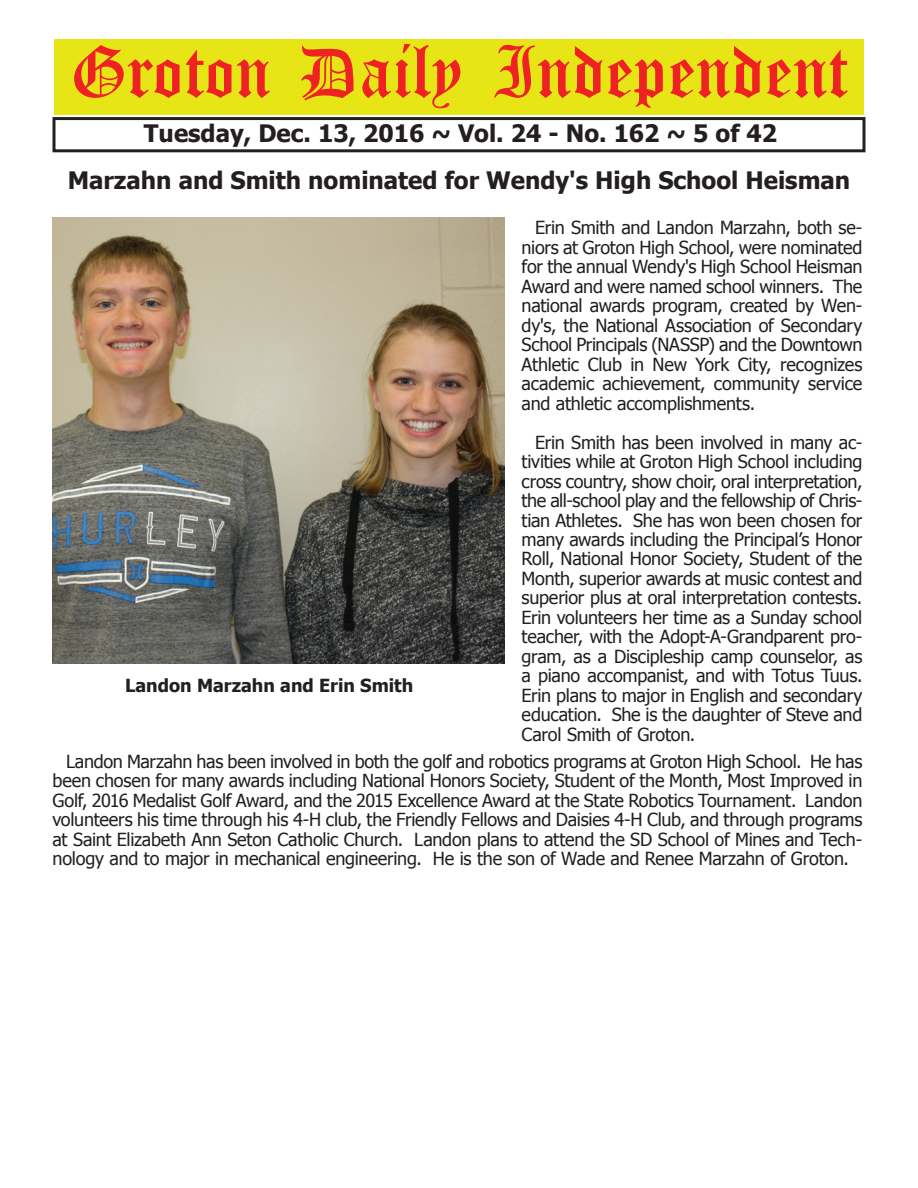
<style>
.page{position:relative;width:918px;height:1188px;background:#fff}
.page>*{position:absolute;margin:0;border:0;box-sizing:border-box;transform-origin:0 0}
.t1{font:54px "Old English Five";color:#ee2123}
.t2{font:700 24px/47px "Tahoma";color:#231f20;text-align:center}
.t3{font:18px/19.5px "Tahoma";letter-spacing:-.015em;color:#231f20;text-align:justify}
.t4{font:700 18px "Tahoma";color:#231f20}
</style>
<div class="page">
<div style="left:52px;top:117px;width:814px;height:35px;border:3px solid #231f20"></div>
<div style="left:54px;top:40px;width:810px;height:75px;background:#e7e515"></div>
<img style="left:52px;top:218px;width:452px;height:446px">
<h1 class="t1" style="left:70px;top:47px;width:779px">Groton Daily Independent</h1>
<h2 class="t2" style="left:68px;top:108px;width:784px">Tuesday, Dec. 13, 2016 ~ Vol. 24 - No. 162 ~ 5 of 42<br>Marzahn and Smith nominated for Wendy's High School Heisman</h2>
<p class="t3" style="left:522px;top:217px;width:342px;text-indent:14px">Erin Smith and Landon Marzahn, both se&shy;niors at Groton High School, were nominated for the annual Wendy's High School Heisman Award and were named school winners. The national awards program, created by Wen&shy;dy's, the National Association of Secondary School Principals (NASSP) and the Downtown Athletic Club in New York City, recognizes academic achievement, community service and athletic accomplishments.</p>
<p class="t3" style="left:522px;top:431px;width:342px;text-indent:14px">Erin Smith has been involved in many ac&shy;tivities while at Groton High School including cross country, show choir, oral interpretation, the all-school play and the fellowship of Chris&shy;tian Athletes. She has won been chosen for many awards including the Principal’s Honor Roll, National Honor Society, Student of the Month, superior awards at music contest and superior plus at oral interpretation contests.<br>Erin volunteers her time as a Sunday school teacher, with the Adopt-A-Grandparent pro&shy;gram, as a Discipleship camp counselor, as a piano accompanist, and with Totus Tuus.<br>Erin plans to major in English and secondary education. She is the daughter of Steve and Carol Smith of Groton.</p>
<p class="t3" style="left:53px;top:750px;width:812px;text-indent:14px">Landon Marzahn has been involved in both the golf and robotics programs at Groton High School. He has been chosen for many awards including National Honors Society, Student of the Month, Most Improved in Golf, 2016 Medalist Golf Award, and the 2015 Excellence Award at the State Robotics Tournament. Landon volunteers his time through his 4-H club, the Friendly Fellows and Daisies 4-H Club, and through programs at Saint Elizabeth Ann Seton Catholic Church. Landon plans to attend the SD School of Mines and Tech&shy;nology and to major in mechanical engineering. He is the son of Wade and Renee Marzahn of Groton.</p>
<p class="t4" style="left:125px;top:673px;width:290px">Landon Marzahn and Erin Smith</p>
</div>
